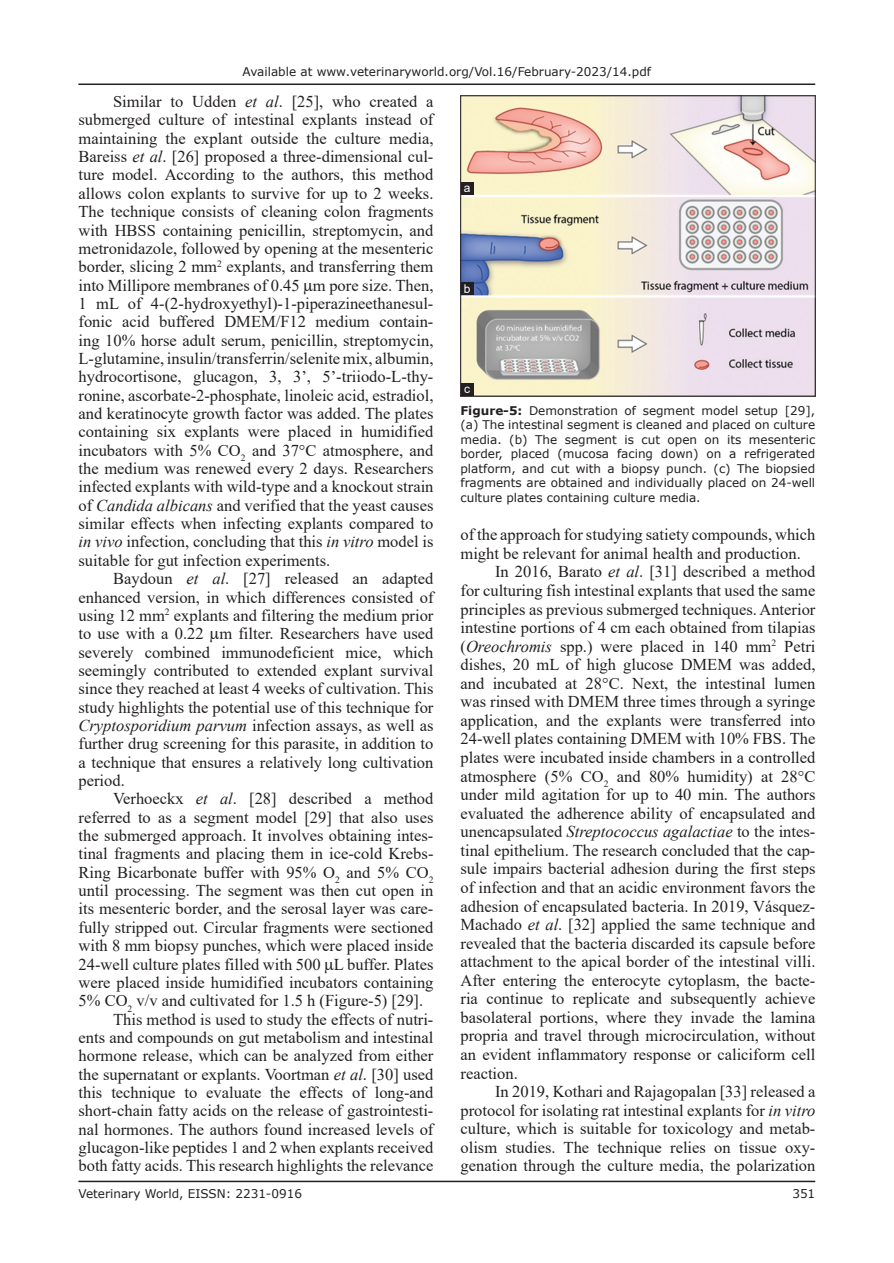
<style>
.page{position:relative;width:894px;height:1263px;background:#fff}
.page>*{position:absolute;margin:0;border:0;box-sizing:border-box;transform-origin:0 0}
.TX{font:16.5px/18.3px "Times New Roman";color:#231f20;text-align:justify}
.FGC{font:12px/14.5px "Verdana";color:#231f20;text-align:justify}
.LABEL{font:12px "Arial";color:#fff}
.s1{font-style:italic}
.s2{font-weight:700}
</style>
<div class="page">
<hr style="left:78px;top:1180px;width:737px;height:2px;background:#231f20">
<hr style="left:78px;top:83px;width:737px;height:2px;background:#231f20">
<img style="left:462px;top:98px;width:351px;height:296px">
<div style="left:460px;top:383px;width:13px;height:13px;background:#231f20"></div>
<div style="left:460px;top:282px;width:13px;height:13px;background:#231f20"></div>
<div style="left:460px;top:182px;width:13px;height:13px;background:#231f20"></div>
<p class="FGC" style="left:242px;top:64px;width:410px">Available at www.veterinaryworld.org/Vol.16/February-2023/14.pdf</p>
<p class="TX" style="left:78px;top:92px;width:356px;text-indent:34px">Similar to Udden <span class="s1">et al</span>. [25], who created a submerged culture of intestinal explants instead of maintaining the explant outside the culture media, Bareiss <span class="s1">et al</span>. [26] proposed a three-dimensional cul&shy;ture model. According to the authors, this method allows colon explants to survive for up to 2 weeks.<br>The technique consists of cleaning colon fragments with HBSS containing penicillin, streptomycin, and metronidazole, followed by opening at the mesenteric border, slicing 2 mm<sup>2</sup> explants, and transferring them into Millipore membranes of 0.45 m pore size. Then, 1 mL of 4-(2-hydroxyethyl)-1-piperazineethanesul&shy;fonic acid buffered DMEM/F12 medium contain&shy;ing 10% horse adult serum, penicillin, streptomycin, L-glutamine, insulin/transferrin/selenite mix, albumin, hydrocortisone, glucagon, 3, 3’, 5’-triiodo-L-thy&shy;ronine, ascorbate-2-phosphate, linoleic acid, estradiol, and keratinocyte growth factor was added. The plates containing six explants were placed in humidified incubators with 5% CO<sub>2</sub> and 37°C atmosphere, and the medium was renewed every 2 days. Researchers infected explants with wild-type and a knockout strain of <span class="s1">Candida albicans</span> and verified that the yeast causes similar effects when infecting explants compared to <span class="s1">in vivo</span> infection, concluding that this <span class="s1">in vitro</span> model is suitable for gut infection experiments.</p>
<p class="TX" style="left:78px;top:569px;width:356px;text-indent:34px">Baydoun <span class="s1">et al</span>. [27] released an adapted enhanced version, in which differences consisted of using 12 mm<sup>2</sup> explants and filtering the medium prior to use with a 0.22 m filter. Researchers have used severely combined immunodeficient mice, which seemingly contributed to extended explant survival since they reached at least 4 weeks of cultivation. This study highlights the potential use of this technique for <span class="s1">Cryptosporidium parvum</span> infection assays, as well as further drug screening for this parasite, in addition to a technique that ensures a relatively long cultivation period.</p>
<p class="TX" style="left:78px;top:789px;width:356px;text-indent:34px">Verhoeckx <span class="s1">et al</span>. [28] described a method referred to as a segment model [29] that also uses the submerged approach. It involves obtaining intes&shy;tinal fragments and placing them in ice-cold Krebs-Ring Bicarbonate buffer with 95% O<sub>2</sub> and 5% CO<sub>2 </sub>until processing. The segment was then cut open in its mesenteric border, and the serosal layer was care&shy;fully stripped out. Circular fragments were sectioned with 8 mm biopsy punches, which were placed inside 24-well culture plates filled with 500 L buffer. Plates were placed inside humidified incubators containing 5% CO<sub>2</sub> v/v and cultivated for 1.5 h (Figure-5) [29].</p>
<p class="TX" style="left:78px;top:1009px;width:356px;text-indent:34px">This method is used to study the effects of nutri&shy;ents and compounds on gut metabolism and intestinal hormone release, which can be analyzed from either the supernatant or explants. Voortman <span class="s1">et al</span>. [30] used this technique to evaluate the effects of long-and short-chain fatty acids on the release of gastrointesti&shy;nal hormones. The authors found increased levels of glucagon-like peptides 1 and 2 when explants received both fatty acids. This research highlights the relevance</p>
<p class="LABEL" style="left:463px;top:179px;width:8px">a</p>
<p class="LABEL" style="left:463px;top:280px;width:8px">b</p>
<p class="LABEL" style="left:464px;top:380px;width:7px">c</p>
<p class="FGC" style="left:460px;top:403px;width:356px"><span class="s2">Figure-5:</span> Demonstration of segment model setup [29], (a) The intestinal segment is cleaned and placed on culture media. (b) The segment is cut open on its mesenteric border, placed (mucosa facing down) on a refrigerated platform, and cut with a biopsy punch. (c) The biopsied fragments are obtained and individually placed on 24-well culture plates containing culture media.</p>
<p class="TX" style="left:460px;top:525px;width:356px">of the approach for studying satiety compounds, which might be relevant for animal health and production.</p>
<p class="TX" style="left:460px;top:562px;width:356px;text-indent:35px">In 2016, Barato <span class="s1">et al</span>. [31] described a method for culturing fish intestinal explants that used the same principles as previous submerged techniques. Anterior intestine portions of 4 cm each obtained from tilapias (<span class="s1">Oreochromis</span> spp.) were placed in 140 mm<sup>2</sup> Petri dishes, 20 mL of high glucose DMEM was added, and incubated at 28°C. Next, the intestinal lumen was rinsed with DMEM three times through a syringe application, and the explants were transferred into 24-well plates containing DMEM with 10% FBS. The plates were incubated inside chambers in a controlled atmosphere (5% CO<sub>2</sub> and 80% humidity) at 28°C under mild agitation for up to 40 min. The authors evaluated the adherence ability of encapsulated and unencapsulated <span class="s1">Streptococcus agalactiae</span> to the intes&shy;tinal epithelium. The research concluded that the cap&shy;sule impairs bacterial adhesion during the first steps of infection and that an acidic environment favors the adhesion of encapsulated bacteria. In 2019, Vásquez-Machado <span class="s1">et al</span>. [32] applied the same technique and revealed that the bacteria discarded its capsule before attachment to the apical border of the intestinal villi.<br>After entering the enterocyte cytoplasm, the bacte&shy;ria continue to replicate and subsequently achieve basolateral portions, where they invade the lamina propria and travel through microcirculation, without an evident inflammatory response or caliciform cell reaction.</p>
<p class="TX" style="left:460px;top:1081px;width:356px;text-indent:34px">In 2019, Kothari and Rajagopalan [33] released a protocol for isolating rat intestinal explants for <span class="s1">in vitro </span>culture, which is suitable for toxicology and metab&shy;olism studies. The technique relies on tissue oxy&shy;genation through the culture media, the polarization</p>
<p class="FGC" style="left:78px;top:1186px;width:225px">Veterinary World, EISSN: 2231-0916</p>
<p class="FGC" style="left:792px;top:1186px;width:24px">351</p>
</div>
